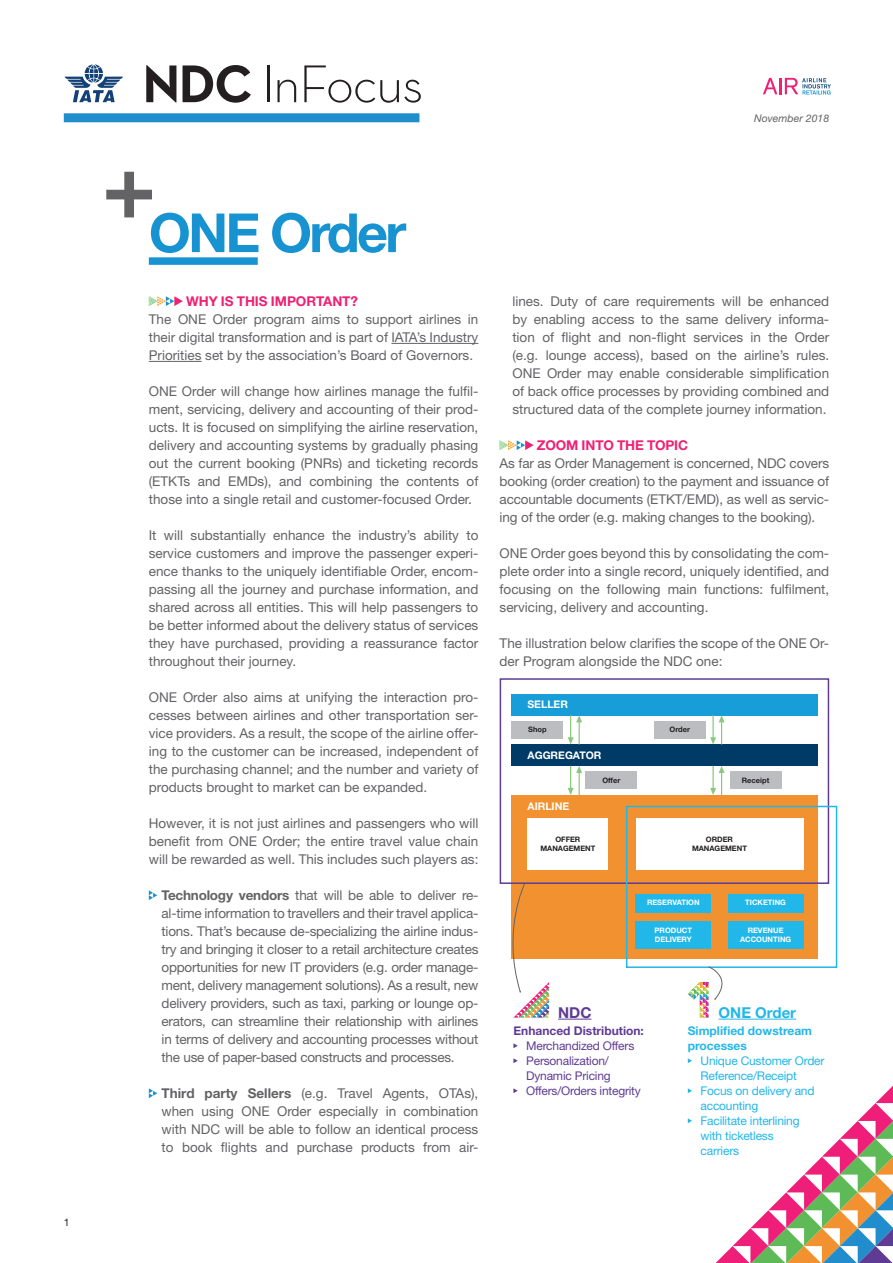
<style>
.page{position:relative;width:893px;height:1263px;background:#fff}
.page>*{position:absolute;margin:0;border:0;box-sizing:border-box;transform-origin:0 0}
.t1{font:300 54px "Neutra Text";letter-spacing:-.03em;color:#231f20}
.t2{font:700 54px "Helvetica Neue LT Std";letter-spacing:-.05em;color:#1893d2}
.t3{font:700 15px "Helvetica Neue LT Std";color:#22b7e9}
.t4{font:700 15px "Helvetica Neue LT Std";color:#5f3b94}
.List_Paragraph{font:13.5px/18px "Helvetica Neue LT Std";color:#636366;text-align:justify}
.t5{font:700 13.5px "Helvetica Neue LT Std";letter-spacing:-.005em;color:#ee2174}
.List_Paragraph-2{font:12px/15px "Helvetica Neue LT Std";letter-spacing:-.015em;color:#22b7e9}
.List_Paragraph-3{font:12px/15px "Helvetica Neue LT Std";letter-spacing:-.015em;color:#5f3b94}
.Body_Norm{font:700 12px/15px "Helvetica Neue LT Std";color:#22b7e9}
.Body_Norm-2{font:700 12px "Helvetica Neue LT Std";color:#5f3b94}
.t6{font:700 10.5px "Helvetica Neue LT Std";color:#fff}
.Body_Norm-3{font:italic 10.5px "Helvetica Neue LT Std";color:#636366}
.t7{font:10.5px "Helvetica Neue LT Std";color:#231f20}
.t8{font:700 7.5px/9px "Helvetica Neue LT Std";color:#fff}
.t9{font:700 7.5px "Helvetica Neue LT Std";color:#231f20}
.s1{font-weight:700}
</style>
<div class="page">
<svg style="left:763px;top:78px;width:68px;height:17px"></svg>
<div style="left:64px;top:113px;width:355px;height:9px;background:#228dcd"></div>
<svg style="left:64px;top:64px;width:59px;height:38px"></svg>
<svg style="left:715px;top:1085px;width:178px;height:178px"></svg>
<hr style="left:391px;top:343px;width:87px;height:1px;background:#636366">
<hr style="left:149px;top:361px;width:53px;height:1px;background:#636366">
<svg style="left:149px;top:296px;width:34px;height:10px"></svg>
<svg style="left:149px;top:890px;width:8px;height:10px"></svg>
<svg style="left:149px;top:1088px;width:8px;height:10px"></svg>
<svg style="left:500px;top:440px;width:34px;height:10px"></svg>
<svg style="left:106px;top:172px;width:46px;height:45px"></svg>
<div style="left:149px;top:257px;width:109px;height:8px;background:#1893d2"></div>
<div style="left:512px;top:694px;width:306px;height:21px;background:#179dd7"></div>
<div style="left:512px;top:744px;width:306px;height:22px;background:#003a66"></div>
<div style="left:512px;top:795px;width:306px;height:164px;background:#f2912f"></div>
<div style="left:527px;top:818px;width:81px;height:52px;background:#fff"></div>
<div style="left:635px;top:818px;width:168px;height:52px;background:#fff"></div>
<div style="left:635px;top:894px;width:76px;height:18px;background:#22b7e9"></div>
<div style="left:635px;top:922px;width:76px;height:27px;background:#22b7e9"></div>
<div style="left:728px;top:894px;width:75px;height:18px;background:#22b7e9"></div>
<div style="left:728px;top:922px;width:75px;height:27px;background:#22b7e9"></div>
<svg style="left:568px;top:715px;width:14px;height:29px"></svg>
<svg style="left:710px;top:715px;width:15px;height:29px"></svg>
<svg style="left:568px;top:766px;width:14px;height:29px"></svg>
<svg style="left:710px;top:766px;width:15px;height:29px"></svg>
<div style="left:512px;top:721px;width:51px;height:17px;background:#bcbdc0"></div>
<div style="left:586px;top:772px;width:51px;height:17px;background:#bcbdc0"></div>
<div style="left:730px;top:772px;width:51px;height:17px;background:#bcbdc0"></div>
<div style="left:654px;top:721px;width:51px;height:17px;background:#bcbdc0"></div>
<div style="left:500px;top:678px;width:329px;height:206px;border:2px solid #5f3b94"></div>
<div style="left:626px;top:806px;width:211px;height:162px;border:2px solid #22b7e9"></div>
<svg style="left:502px;top:883px;width:47px;height:134px"></svg>
<svg style="left:688px;top:966px;width:46px;height:51px"></svg>
<hr style="left:558px;top:1019px;width:33px;height:1px;background:#5f3b94">
<hr style="left:719px;top:1019px;width:77px;height:1px;background:#22b7e9">
<svg style="left:513px;top:1043px;width:5px;height:5px"></svg>
<svg style="left:513px;top:1058px;width:5px;height:5px"></svg>
<svg style="left:513px;top:1088px;width:5px;height:5px"></svg>
<svg style="left:688px;top:1058px;width:4px;height:5px"></svg>
<svg style="left:688px;top:1088px;width:4px;height:5px"></svg>
<svg style="left:688px;top:1118px;width:4px;height:5px"></svg>
<p class="t7" style="left:64px;top:1216px;width:7px">1</p>
<h1 class="t1" style="left:142px;top:51px;width:283px"><span class="s1">NDC</span> InFocus</h1>
<p class="Body_Norm-3" style="left:754px;top:111px;width:76px">November 2018</p>
<p class="t2" style="left:149px;top:199px;width:259px">ONE Order</p>
<p class="t5" style="left:186px;top:293px;width:173px">WHY IS THIS IMPORTANT?</p>
<p class="List_Paragraph" style="left:149px;top:310px;width:331px">The ONE Order program aims to support airlines in their digital transformation and is part of IATA’s Industry Priorities set by the association’s Board of Governors.</p>
<p class="List_Paragraph" style="left:149px;top:382px;width:331px">ONE Order will change how airlines manage the fulfil&shy;ment, servicing, delivery and accounting of their prod&shy;ucts. It is focused on simplifying the airline reservation, delivery and accounting systems by gradually phasing out the current booking (PNRs) and ticketing records (ETKTs and EMDs), and combining the contents of those into a single retail and customer-focused Order.</p>
<p class="List_Paragraph" style="left:149px;top:526px;width:331px">It will substantially enhance the industry’s ability to service customers and improve the passenger experi&shy;ence thanks to the uniquely identifiable Order, encom&shy;passing all the journey and purchase information, and shared across all entities. This will help passengers to be better informed about the delivery status of services they have purchased, providing a reassurance factor throughout their journey.</p>
<p class="List_Paragraph" style="left:149px;top:688px;width:331px">ONE Order also aims at unifying the interaction pro&shy;cesses between airlines and other transportation ser&shy;vice providers. As a result, the scope of the airline offer&shy;ing to the customer can be increased, independent of the purchasing channel; and the number and variety of products brought to market can be expanded.</p>
<p class="List_Paragraph" style="left:149px;top:814px;width:331px">However, it is not just airlines and passengers who will benefit from ONE Order; the entire travel value chain will be rewarded as well. This includes such players as:</p>
<p class="List_Paragraph" style="left:162px;top:886px;width:318px"><span class="s1">Technology vendors</span> that will be able to deliver re&shy;al-time information to travellers and their travel applica&shy;tions. That’s because de-specializing the airline indus&shy;try and bringing it closer to a retail architecture creates opportunities for new IT providers (e.g. order manage&shy;ment, delivery management solutions). As a result, new delivery providers, such as taxi, parking or lounge op&shy;erators, can streamline their relationship with airlines in terms of delivery and accounting processes without the use of paper-based constructs and processes.</p>
<p class="List_Paragraph" style="left:162px;top:1084px;width:318px"><span class="s1">Third party Sellers</span> (e.g. Travel Agents, OTAs), when using ONE Order especially in combination with NDC will be able to follow an identical process to book flights and purchase products from air-</p>
<p class="List_Paragraph" style="left:512px;top:292px;width:318px">lines. Duty of care requirements will be enhanced by enabling access to the same delivery informa&shy;tion of flight and non-flight services in the Order (e.g. lounge access), based on the airline’s rules.<br>ONE Order may enable considerable simplification of back office processes by providing combined and structured data of the complete journey information.</p>
<p class="t5" style="left:537px;top:437px;width:153px">ZOOM INTO THE TOPIC</p>
<p class="List_Paragraph" style="left:500px;top:454px;width:331px">As far as Order Management is concerned, NDC covers booking (order creation) to the payment and issuance of accountable documents (ETKT/EMD), as well as servic&shy;ing of the order (e.g. making changes to the booking).</p>
<p class="List_Paragraph" style="left:500px;top:544px;width:331px">ONE Order goes beyond this by consolidating the com&shy;plete order into a single record, uniquely identified, and focusing on the following main functions: fulfilment, servicing, delivery and accounting.</p>
<p class="List_Paragraph" style="left:500px;top:634px;width:331px">The illustration below clarifies the scope of the ONE Or&shy;der Program alongside the NDC one:</p>
<p class="t6" style="left:527px;top:698px;width:42px">SELLER</p>
<p class="t9" style="left:528px;top:725px;width:20px">Shop</p>
<p class="t6" style="left:527px;top:749px;width:76px">AGGREGATOR</p>
<p class="t9" style="left:669px;top:725px;width:22px">Order</p>
<p class="t9" style="left:602px;top:775px;width:19px">Offer</p>
<p class="t9" style="left:742px;top:775px;width:29px">Receipt</p>
<p class="t6" style="left:527px;top:799px;width:43px">AIRLINE</p>
<p class="t9" style="left:555px;top:835px;width:27px">OFFER</p>
<p class="t9" style="left:540px;top:844px;width:56px">MANAGEMENT</p>
<p class="t9" style="left:706px;top:835px;width:29px">ORDER</p>
<p class="t9" style="left:692px;top:844px;width:56px">MANAGEMENT</p>
<p class="t8" style="left:647px;top:898px;width:54px">RESERVATION</p>
<p class="t8" style="left:655px;top:926px;width:39px">PRODUCT<br>DELIVERY</p>
<p class="t8" style="left:745px;top:898px;width:42px">TICKETING</p>
<p class="t8" style="left:740px;top:926px;width:53px;text-align:center">REVENUE<br>ACCOUNTING</p>
<p class="t4" style="left:558px;top:1003px;width:35px">NDC</p>
<p class="t3" style="left:719px;top:1003px;width:79px">ONE Order</p>
<p class="Body_Norm-2" style="left:513px;top:1023px;width:132px">Enhanced Distribution:</p>
<p class="List_Paragraph-3" style="left:526px;top:1038px;width:110px">Merchandized Offers</p>
<p class="List_Paragraph-3" style="left:526px;top:1053px;width:86px">Personalization/<br>Dynamic Pricing</p>
<p class="List_Paragraph-3" style="left:526px;top:1083px;width:116px">Offers/Orders integrity</p>
<p class="Body_Norm" style="left:688px;top:1023px;width:126px">Simplified dowstream processes</p>
<p class="List_Paragraph-2" style="left:701px;top:1053px;width:125px">Unique Customer Order<br>Reference/Receipt</p>
<p class="List_Paragraph-2" style="left:701px;top:1083px;width:115px">Focus on delivery and accounting</p>
<p class="List_Paragraph-2" style="left:701px;top:1113px;width:101px">Facilitate interlining with ticketless carriers</p>
</div>
